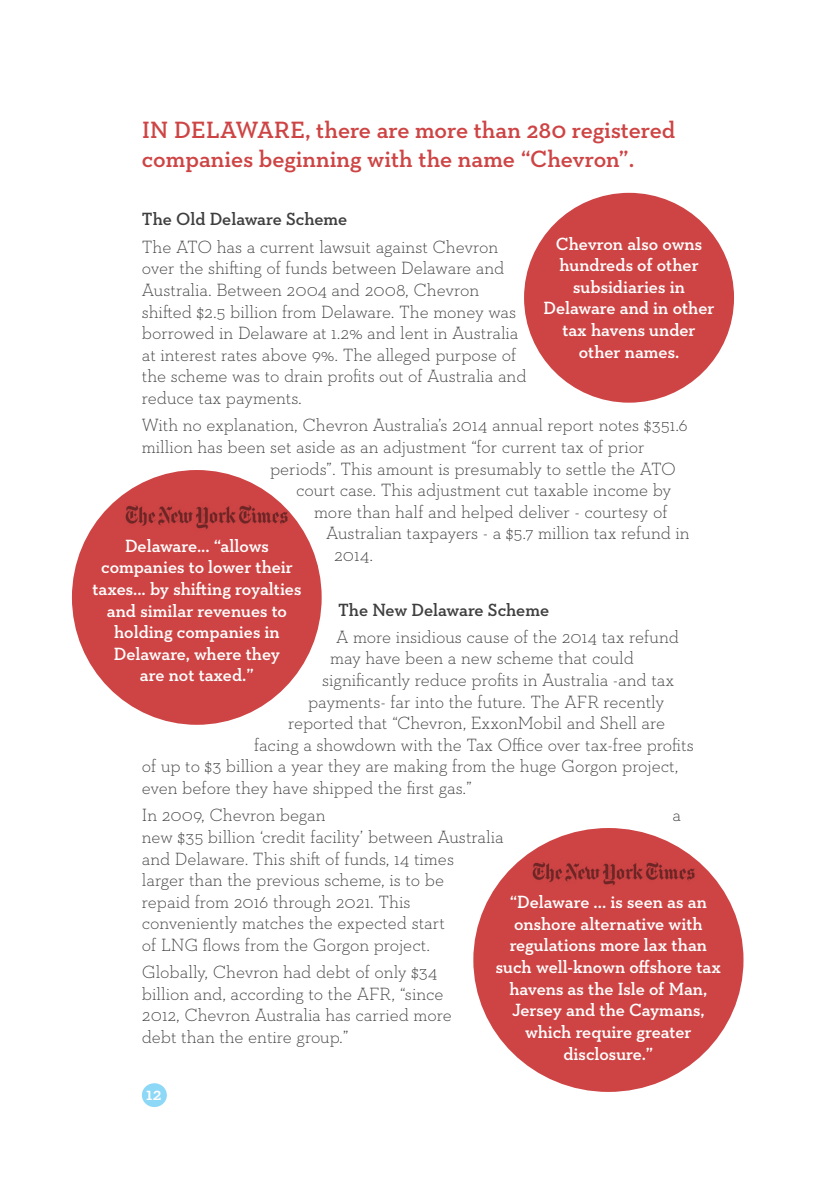
<style>
.page{position:relative;width:840px;height:1191px;background:#fff}
.page>*{position:absolute;margin:0;border:0;box-sizing:border-box;transform-origin:0 0}
.t1{font:600 24px/28.8px "Neutraface Slab Text";color:#ce4444}
.t2{font:300 18px/21.6px "Neutraface Slab Text";letter-spacing:-.005em;color:#3e3e3f}
.t3{font:600 18px/21.6px "Neutraface Slab Text";color:#fff;text-align:center}
.t4{font:600 18px "Neutraface Slab Text";letter-spacing:-.005em;color:#3e3e3f}
</style>
<div class="page">
<div style="left:473px;top:828px;width:270px;height:264px;background:#ce4444;border-radius:50%"></div>
<img style="left:532px;top:862px;width:163px;height:24px">
<div style="left:72px;top:470px;width:249px;height:255px;background:#ce4444;border-radius:50%"></div>
<img style="left:125px;top:503px;width:164px;height:27px">
<div style="left:523px;top:193px;width:210px;height:210px;background:#ce4444;border-radius:50%"></div>
<div style="left:142px;top:1083px;width:25px;height:24px;background:#8dd7f7;border-radius:50%"></div>
<h1 class="t1" style="left:142px;top:115px;width:534px">IN DELAWARE, there are more than 280 registered companies beginning with the name “Chevron”.</h1>
<p class="t4" style="left:142px;top:208px;width:207px">The Old Delaware Scheme</p>
<p class="t2" style="left:142px;top:235px;width:386px">The ATO has a current lawsuit against Chevron over the shifting of funds between Delaware and Australia. Between 2004 and 2008, Chevron shifted $2.5 billion from Delaware. The money was borrowed in Delaware at 1.2% and lent in Australia at interest rates above 9%. The alleged purpose of the scheme was to drain profits out of Australia and reduce tax payments.</p>
<p class="t2" style="left:142px;top:414px;width:547px">With no explanation, Chevron Australia’s 2014 annual report notes $351.6</p>
<p class="t2" style="left:142px;top:436px;width:504px">million has been set aside as an adjustment “for current tax of prior</p>
<p class="t2" style="left:270px;top:457px;width:407px">periods”. This amount is presumably to settle the ATO</p>
<p class="t2" style="left:296px;top:479px;width:376px">court case. This adjustment cut taxable income by</p>
<p class="t2" style="left:314px;top:500px;width:355px">more than half and helped deliver - courtesy of</p>
<p class="t2" style="left:326px;top:522px;width:365px">Australian taxpayers - a $5.7 million tax refund in</p>
<p class="t2" style="left:334px;top:544px;width:41px">2014.</p>
<p class="t4" style="left:338px;top:598px;width:212px">The New Delaware Scheme</p>
<p class="t2" style="left:336px;top:625px;width:344px">A more insidious cause of the 2014 tax refund</p>
<p class="t2" style="left:330px;top:647px;width:305px">may have been a new scheme that could</p>
<p class="t2" style="left:322px;top:669px;width:353px">significantly reduce profits in Australia -and tax</p>
<p class="t2" style="left:308px;top:690px;width:357px">payments- far into the future. The AFR recently</p>
<p class="t2" style="left:288px;top:712px;width:378px">reported that “Chevron, ExxonMobil and Shell are</p>
<p class="t2" style="left:254px;top:733px;width:441px">facing a showdown with the Tax Office over tax-free profits</p>
<p class="t2" style="left:142px;top:755px;width:538px">of up to $3 billion a year they are making from the huge Gorgon project,</p>
<p class="t2" style="left:142px;top:777px;width:332px">even before they have shipped the first gas.”</p>
<p class="t2" style="left:142px;top:804px;width:185px">In 2009, Chevron began</p>
<p class="t2" style="left:672px;top:804px;width:10px">a</p>
<p class="t2" style="left:142px;top:825px;width:363px">new $35 billion ‘credit facility’ between Australia and Delaware. This shift of funds, 14 times<br>larger than the previous scheme, is to be<br>repaid from 2016 through 2021. This conveniently matches the expected start<br>of LNG flows from the Gorgon project.</p>
<p class="t2" style="left:142px;top:961px;width:311px">Globally, Chevron had debt of only $34 billion and, according to the AFR, “since 2012, Chevron Australia has carried more debt than the entire group.”</p>
<p class="t3" style="left:543px;top:232px;width:172px">Chevron also owns hundreds of other subsidiaries in<br>Delaware and in other tax havens under other names.</p>
<p class="t3" style="left:92px;top:534px;width:210px">Delaware... “allows companies to lower their taxes... by shifting royalties and similar revenues to holding companies in<br>Delaware, where they<br>are not taxed.”</p>
<p class="t3" style="left:495px;top:891px;width:226px">“Delaware ... is seen as an onshore alternative with regulations more lax than such well-known offshore tax havens as the Isle of Man,<br>Jersey and the Caymans, which require greater disclosure.”</p>
<p class="t3" style="left:146px;top:1083px;width:17px">12</p>
</div>
